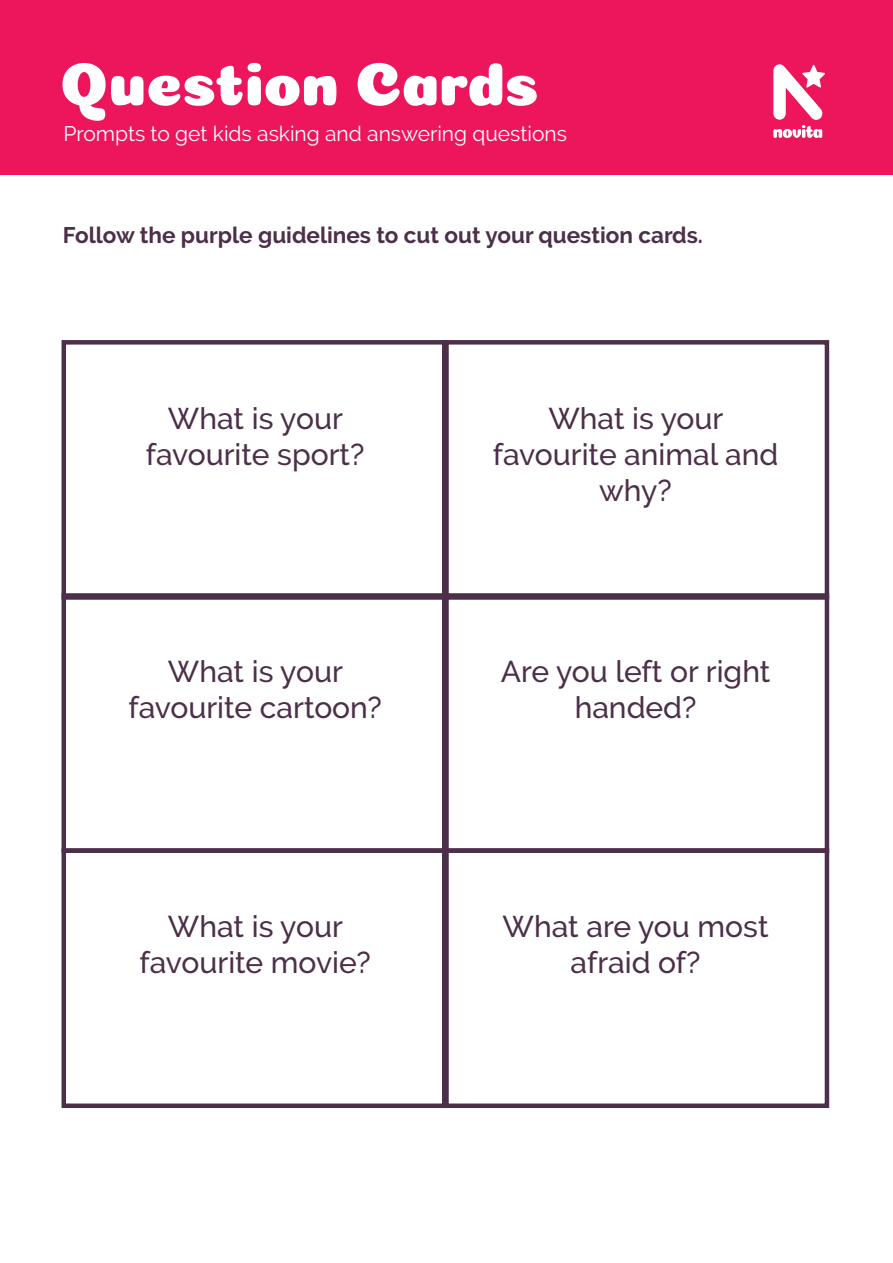
<style>
.page{position:relative;width:893px;height:1263px;background:#fff}
.page>*{position:absolute;margin:0;border:0;box-sizing:border-box;transform-origin:0 0}
.sub_heading_3{font:61.5px "Coiny";letter-spacing:-.01em;color:#fff}
.t1{font:500 30px/36px "Raleway";color:#4c2f48;text-align:center}
.t2{font:700 22.5px "Raleway";color:#4c2f48}
.sub_heading_3-2{font:21px "Raleway";color:#fff}
</style>
<div class="page">
<div style="left:0;top:0;width:893px;height:174px;background:#ed165c"></div>
<svg style="left:773px;top:64px;width:52px;height:74px"></svg>
<div style="left:62px;top:340px;width:387px;height:260px;border:4px solid #4c2f48"></div>
<div style="left:442px;top:340px;width:387px;height:260px;border:4px solid #4c2f48"></div>
<div style="left:62px;top:593px;width:387px;height:260px;border:4px solid #4c2f48"></div>
<div style="left:442px;top:593px;width:387px;height:260px;border:4px solid #4c2f48"></div>
<div style="left:62px;top:848px;width:387px;height:260px;border:4px solid #4c2f48"></div>
<div style="left:442px;top:848px;width:387px;height:260px;border:4px solid #4c2f48"></div>
<p class="sub_heading_3" style="left:59px;top:48px;width:481px">Question Cards</p>
<p class="sub_heading_3-2" style="left:64px;top:122px;width:505px">Prompts to get kids asking and answering questions</p>
<p class="t2" style="left:63px;top:222px;width:641px">Follow the purple guidelines to cut out your question cards.</p>
<p class="t1" style="left:146px;top:400px;width:220px">What is your favourite sport?</p>
<p class="t1" style="left:493px;top:400px;width:287px">What is your favourite animal and why?</p>
<p class="t1" style="left:128px;top:653px;width:255px">What is your favourite cartoon?</p>
<p class="t1" style="left:501px;top:653px;width:271px">Are you left or right handed?</p>
<p class="t1" style="left:139px;top:909px;width:233px">What is your favourite movie?</p>
<p class="t1" style="left:503px;top:909px;width:267px">What are you most afraid of?</p>
</div>
